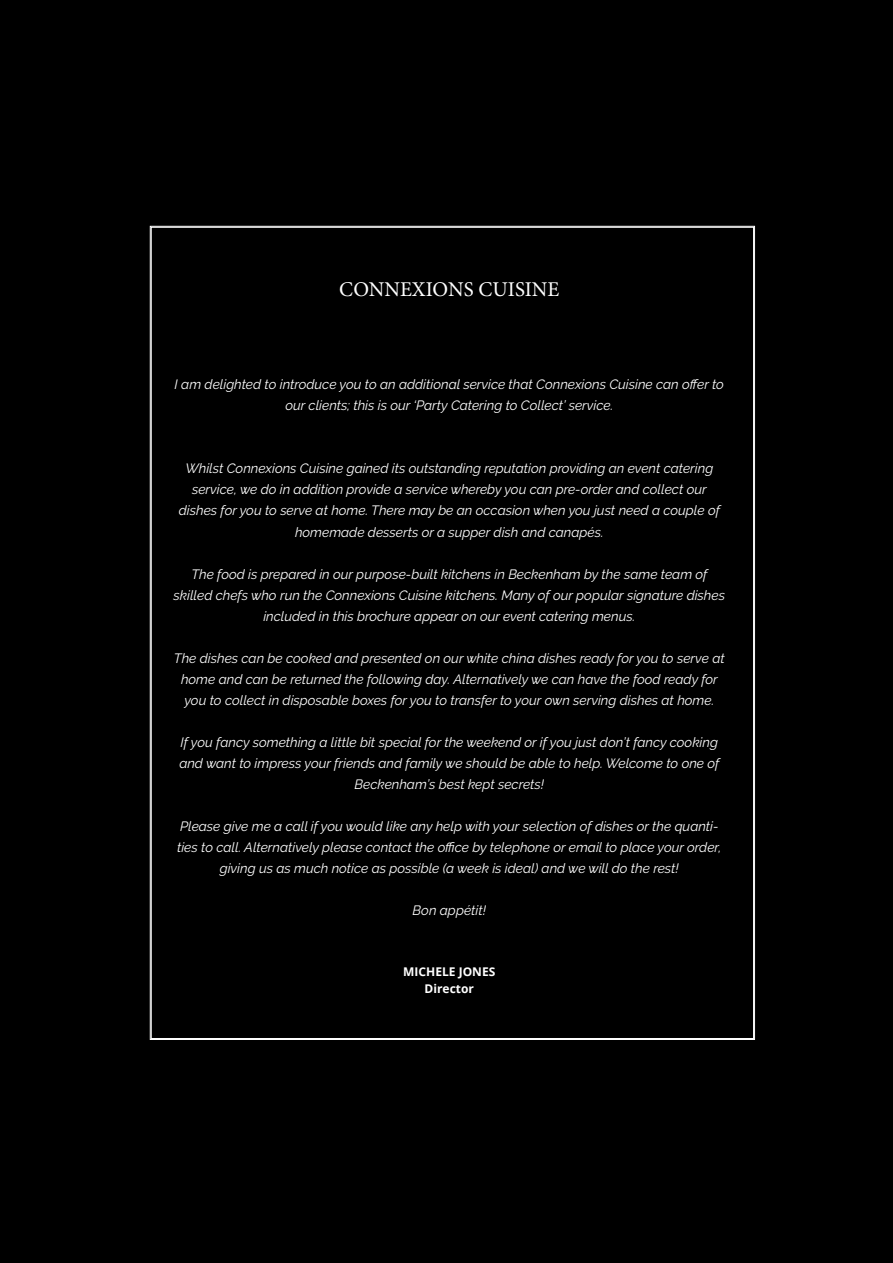
<style>
.page{position:relative;width:893px;height:1263px;background:#000}
.page>*{position:absolute;margin:0;border:0;box-sizing:border-box;transform-origin:0 0}
.t1{font:21px "Minion Pro";color:#fff}
.INTRO{font:italic 13.5px/21px "Raleway";color:#fff;text-align:center}
.INTRO-2{font:700 12px "Open Sans";color:#fff}
</style>
<div class="page">
<svg style="left:150px;top:226px;width:605px;height:814px"></svg>
<p class="t1" style="left:339px;top:275px;width:222px">CONNEXIONS CUISINE</p>
<p class="INTRO" style="left:175px;top:374px;width:551px">I am delighted to introduce you to an additional service that Connexions Cuisine can offer to our clients; this is our ‘Party Catering to Collect’ service.</p>
<p class="INTRO" style="left:179px;top:458px;width:543px">Whilst Connexions Cuisine gained its outstanding reputation providing an event catering service, we do in addition provide a service whereby you can pre-order and collect our dishes for you to serve at home. There may be an occasion when you just need a couple of homemade desserts or a supper dish and canapés.</p>
<p class="INTRO" style="left:174px;top:563px;width:553px">The food is prepared in our purpose-built kitchens in Beckenham by the same team of skilled chefs who run the Connexions Cuisine kitchens. Many of our popular signature dishes included in this brochure appear on our event catering menus.</p>
<p class="INTRO" style="left:174px;top:647px;width:552px">The dishes can be cooked and presented on our white china dishes ready for you to serve at home and can be returned the following day. Alternatively we can have the food ready for you to collect in disposable boxes for you to transfer to your own serving dishes at home.</p>
<p class="INTRO" style="left:179px;top:731px;width:542px">If you fancy something a little bit special for the weekend or if you just don’t fancy cooking and want to impress your friends and family we should be able to help. Welcome to one of<br>Beckenham’s best kept secrets!</p>
<p class="INTRO" style="left:177px;top:815px;width:546px">Please give me a call if you would like any help with your selection of dishes or the quanti&shy;ties to call. Alternatively please contact the office by telephone or email to place your order, giving us as much notice as possible (a week is ideal) and we will do the rest!</p>
<p class="INTRO" style="left:413px;top:899px;width:75px">Bon appétit!</p>
<p class="INTRO-2" style="left:403px;top:963px;width:94px">MICHELE JONES</p>
<p class="INTRO-2" style="left:425px;top:980px;width:51px">Director</p>
</div>
